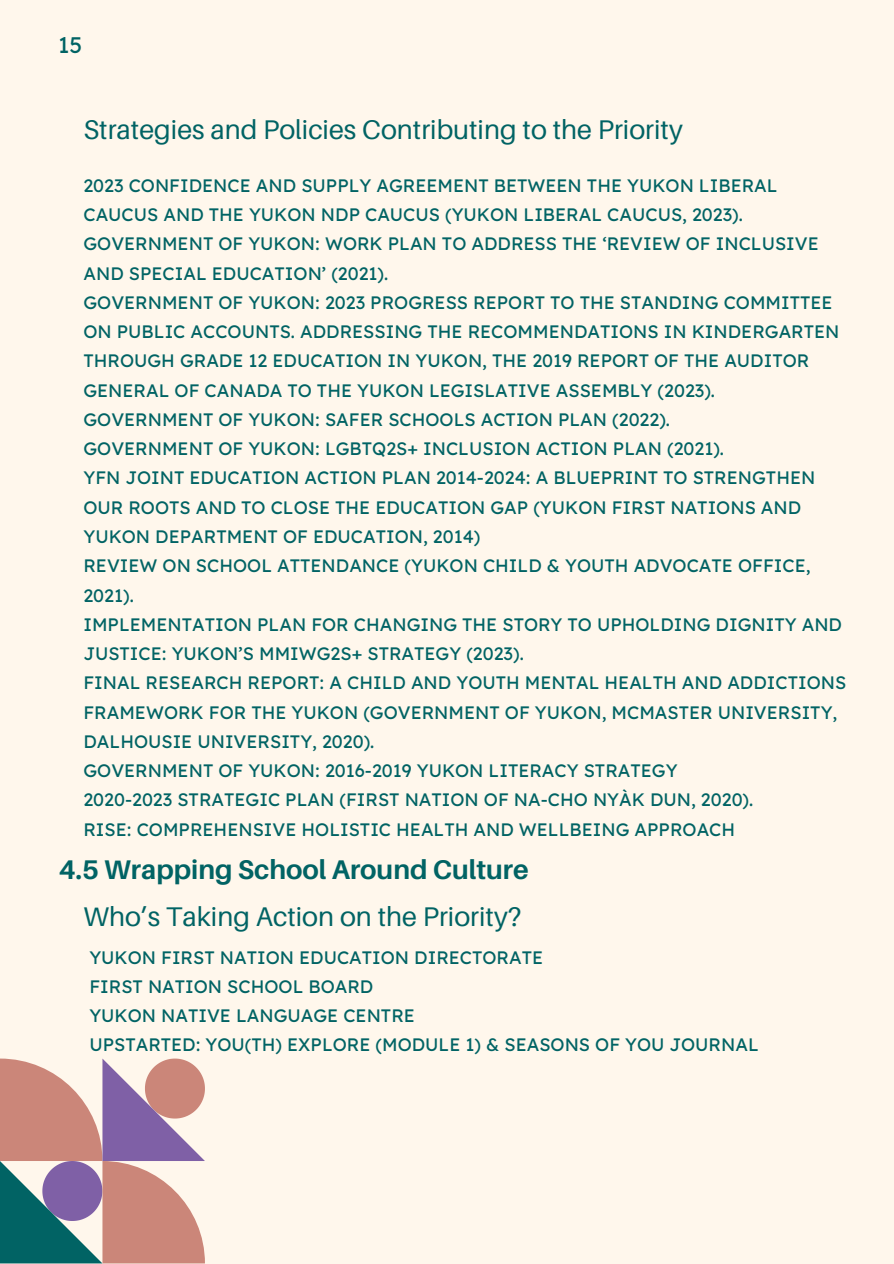
<style>
.page{position:relative;width:894px;height:1264px;background:#fff}
.page>*{position:absolute;margin:0;border:0;box-sizing:border-box;transform-origin:0 0}
.t1{font:27px "Aileron";color:#016364}
.t2{font:700 27px "Aileron";color:#016364}
.t3{font:22.5px "Lexend Deca";color:#016364}
.t4{font:18px/29.2px "Lexend Deca";color:#016364}
</style>
<div class="page">
<div style="left:0;top:0;width:893px;height:1263px;background:#fff7ec"></div>
<svg style="left:0;top:1058px;width:205px;height:205px"></svg>
<p class="t3" style="left:58px;top:31px;width:26px">15</p>
<p class="t1" style="left:83px;top:112px;width:600px">Strategies and Policies Contributing to the Priority</p>
<h2 class="t4" style="left:83px;top:170px;width:695px">2023 CONFIDENCE AND SUPPLY AGREEMENT BETWEEN THE YUKON LIBERAL<br>CAUCUS AND THE YUKON NDP CAUCUS (YUKON LIBERAL CAUCUS, 2023).</h2>
<p class="t4" style="left:83px;top:229px;width:736px">GOVERNMENT OF YUKON: WORK PLAN TO ADDRESS THE ‘REVIEW OF INCLUSIVE<br>AND SPECIAL EDUCATION’ (2021).</p>
<p class="t4" style="left:83px;top:287px;width:757px">GOVERNMENT OF YUKON: 2023 PROGRESS REPORT TO THE STANDING COMMITTEE ON PUBLIC ACCOUNTS. ADDRESSING THE RECOMMENDATIONS IN KINDERGARTEN THROUGH GRADE 12 EDUCATION IN YUKON, THE 2019 REPORT OF THE AUDITOR GENERAL OF CANADA TO THE YUKON LEGISLATIVE ASSEMBLY (2023).</p>
<p class="t4" style="left:83px;top:404px;width:588px">GOVERNMENT OF YUKON: SAFER SCHOOLS ACTION PLAN (2022).</p>
<p class="t4" style="left:83px;top:434px;width:642px">GOVERNMENT OF YUKON: LGBTQ2S+ INCLUSION ACTION PLAN (2021).</p>
<p class="t4" style="left:83px;top:463px;width:733px">YFN JOINT EDUCATION ACTION PLAN 2014-2024: A BLUEPRINT TO STRENGTHEN<br>OUR ROOTS AND TO CLOSE THE EDUCATION GAP (YUKON FIRST NATIONS AND<br>YUKON DEPARTMENT OF EDUCATION, 2014)</p>
<p class="t4" style="left:83px;top:551px;width:728px">REVIEW ON SCHOOL ATTENDANCE (YUKON CHILD &amp; YOUTH ADVOCATE OFFICE,<br>2021).</p>
<p class="t4" style="left:83px;top:609px;width:760px">IMPLEMENTATION PLAN FOR CHANGING THE STORY TO UPHOLDING DIGNITY AND<br>JUSTICE: YUKON’S MMIWG2S+ STRATEGY (2023).</p>
<p class="t4" style="left:83px;top:668px;width:764px">FINAL RESEARCH REPORT: A CHILD AND YOUTH MENTAL HEALTH AND ADDICTIONS<br>FRAMEWORK FOR THE YUKON (GOVERNMENT OF YUKON, MCMASTER UNIVERSITY,<br>DALHOUSIE UNIVERSITY, 2020).</p>
<p class="t4" style="left:83px;top:755px;width:595px">GOVERNMENT OF YUKON: 2016-2019 YUKON LITERACY STRATEGY</p>
<p class="t4" style="left:83px;top:785px;width:671px">2020-2023 STRATEGIC PLAN (FIRST NATION OF NA-CHO NYÀK DUN, 2020).</p>
<p class="t4" style="left:83px;top:814px;width:653px">RISE: COMPREHENSIVE HOLISTIC HEALTH AND WELLBEING APPROACH</p>
<p class="t2" style="left:59px;top:853px;width:471px">4.5 Wrapping School Around Culture</p>
<h1 class="t1" style="left:83px;top:899px;width:439px">Who’s Taking Action on the Priority?</h1>
<h2 class="t4" style="left:89px;top:942px;width:455px">YUKON FIRST NATION EDUCATION DIRECTORATE</h2>
<p class="t4" style="left:89px;top:971px;width:285px">FIRST NATION SCHOOL BOARD</p>
<p class="t4" style="left:89px;top:1000px;width:327px">YUKON NATIVE LANGUAGE CENTRE</p>
<p class="t4" style="left:89px;top:1029px;width:670px">UPSTARTED: YOU(TH) EXPLORE (MODULE 1) &amp; SEASONS OF YOU JOURNAL</p>
</div>
